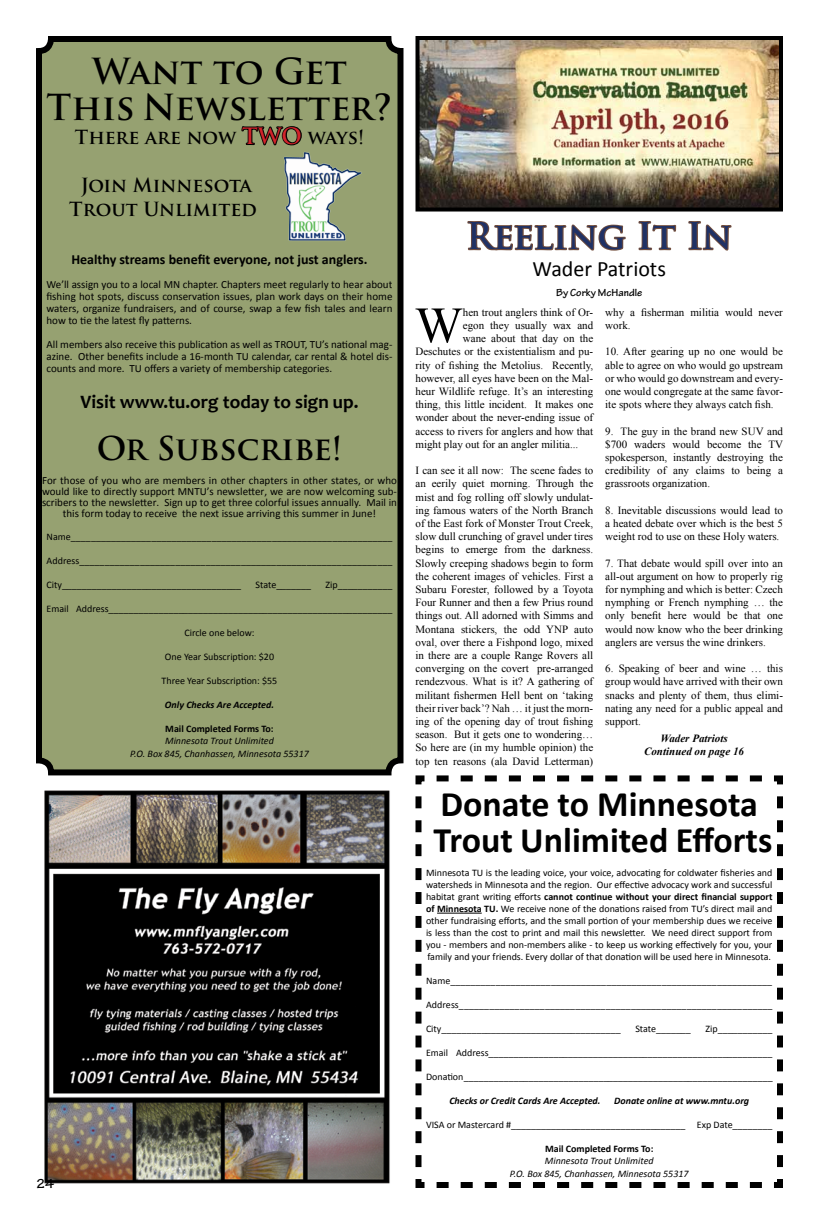
<style>
.page{position:relative;width:819px;height:1224px;background:#fff}
.page>*{position:absolute;margin:0;border:0;box-sizing:border-box;transform-origin:0 0}
.t1{font:50.9px "Times New Roman";color:#000}
.t2{font:700 36px/36px "Calibri";color:#000}
.t3{font:700 36px "Trajan Pro";letter-spacing:-.005em;color:#203164}
.t4{font:700 35px/36px "Trajan Pro";color:#000;text-align:center}
.t5{font:700 32px "Trajan Pro";color:#000}
.t6{font:22px "Calibri";color:#000}
.t7{font:700 19px/24px "Trajan Pro";color:#000;text-align:center}
.t8{font:700 19px "Candara";color:#000}
.t9{font:700 14px "Calibri";color:#000}
.t10{font:700 14px "Tekton Pro";color:#000}
.t11{font:11px/13.2px "Times New Roman";color:#000;text-align:justify}
.t12{font:11px/12px "Calibri";color:#000;text-align:justify}
.t13{font:italic 700 11px/13.2px "Times New Roman";color:#000;text-align:center}
.t14{font:700 11px "Tekton Pro";color:#000}
.t15{font:10px/12px "Calibri";color:#000;text-align:justify}
.t16{font:italic 10px/13.2px "Calibri";color:#000;text-align:center}
.t17{font:italic 700 10px "Calibri";color:#000}
.t18{font:700 10px "Calibri";color:#000}
.s1{font-size:22px;color:#d2232a}
.s2{font-weight:700}
</style>
<div class="page">
<svg style="left:415px;top:775px;width:368px;height:413px"></svg>
<svg style="left:467px;top:221px;width:159px;height:30px"></svg>
<svg style="left:638px;top:221px;width:39px;height:30px"></svg>
<svg style="left:688px;top:221px;width:44px;height:30px"></svg>
<div style="left:39px;top:39px;width:361px;height:733px;background:#96a171;border-radius:12px"></div>
<svg style="left:241px;top:126px;width:61px;height:20px"></svg>
<div style="left:36px;top:36px;width:368px;height:739px;border:6px solid #000;border-radius:12px"></div>
<img style="left:283px;top:152px;width:79px;height:89px">
<img style="left:44px;top:790px;width:346px;height:394px">
<img style="left:421px;top:41px;width:357px;height:166px">
<div style="left:416px;top:36px;width:367px;height:176px;border:4px solid #000"></div>
<h3 class="t4" style="left:46px;top:54px;width:348px">Want to Get<br>This Newsletter?</h3>
<h3 class="t7" style="left:75px;top:125px;width:291px">There are now <span class="s1">TWO</span> ways!</h3>
<h3 class="t7" style="left:69px;top:173px;width:189px">Join Minnesota<br>Trout Unlimited</h3>
<p class="t9" style="left:71px;top:250px;width:298px">Healthy streams benefit everyone, not just anglers.</p>
<p class="t12" style="left:46px;top:278px;width:348px">We’ll assign you to a local MN chapter. Chapters meet regularly to hear about fishing hot spots, discuss conservation issues, plan work days on their home waters, organize fundraisers, and of course, swap a few fish tales and learn how to tie the latest fly patterns.</p>
<p class="t12" style="left:46px;top:338px;width:347px">All members also receive this publication as well as TROUT, TU’s national mag&shy;azine. Other benefits include a 16-month TU calendar, car rental &amp; hotel dis&shy;counts and more. TU offers a variety of membership categories.</p>
<h3 class="t8" style="left:80px;top:390px;width:280px">Visit www.tu.org today to sign up.</h3>
<h3 class="t5" style="left:97px;top:428px;width:247px">Or Subscribe!</h3>
<p class="t12" style="left:42px;top:475px;width:357px;line-height:11px;text-align:center">For those of you who are members in other chapters in other states, or who would like to directly support MNTU’s newsletter, we are now welcoming sub&shy;scribers to the newsletter. Sign up to get three colorful issues annually. Mail in this form today to receive the next issue arriving this summer in June!</p>
<p class="t15" style="left:46px;top:531px;width:348px">Name________________________________________________________________</p>
<p class="t15" style="left:46px;top:555px;width:347px">Address______________________________________________________________</p>
<p class="t15" style="left:46px;top:579px;width:196px">City____________________________________</p>
<p class="t15" style="left:256px;top:579px;width:57px">State_______</p>
<p class="t15" style="left:325px;top:579px;width:69px">Zip___________</p>
<p class="t15" style="left:46px;top:603px;width:347px">Email Address_________________________________________________________</p>
<p class="t15" style="left:184px;top:627px;width:72px">Circle one below:</p>
<p class="t15" style="left:165px;top:651px;width:111px">One Year Subscription: $20</p>
<p class="t15" style="left:162px;top:675px;width:117px">Three Year Subscription: $55</p>
<p class="t17" style="left:165px;top:698px;width:111px">Only Checks Are Accepted.</p>
<p class="t18" style="left:165px;top:722px;width:110px">Mail Completed Forms To:</p>
<p class="t16" style="left:130px;top:734px;width:180px">Minnesota Trout Unlimited<br>P.O. Box 845, Chanhassen, Minnesota 55317</p>
<p class="t10" style="left:36px;top:1175px;width:20px">24</p>
<h2 class="t3" style="left:466px;top:214px;width:268px">Reeling It In</h2>
<h3 class="t6" style="left:533px;top:254px;width:135px">Wader Patriots</h3>
<p class="t14" style="left:556px;top:286px;width:88px">By Corky McHandle</p>
<h1 class="t1" style="left:415px;top:291px;width:50px">W</h1>
<p class="t11" style="left:463px;top:305px;width:132px">hen trout anglers think of Or-</p>
<p class="t11" style="left:463px;top:319px;width:132px">egon they usually wax and</p>
<p class="t11" style="left:463px;top:332px;width:132px">wane about that day on the</p>
<p class="t11" style="left:416px;top:345px;width:179px">Deschutes or the existentialism and pu-</p>
<p class="t11" style="left:416px;top:358px;width:179px">rity of fishing the Metolius. Recently,</p>
<p class="t11" style="left:416px;top:371px;width:179px">however, all eyes have been on the Mal-</p>
<p class="t11" style="left:416px;top:385px;width:179px">heur Wildlife refuge. It’s an interesting</p>
<p class="t11" style="left:416px;top:398px;width:179px">thing, this little incident. It makes one</p>
<p class="t11" style="left:416px;top:411px;width:179px">wonder about the never-ending issue of</p>
<p class="t11" style="left:416px;top:424px;width:179px">access to rivers for anglers and how that</p>
<p class="t11" style="left:416px;top:437px;width:164px">might play out for an angler militia...</p>
<p class="t11" style="left:416px;top:464px;width:179px">I can see it all now: The scene fades to an eerily quiet morning. Through the mist and fog rolling off slowly undulat&shy;ing famous waters of the North Branch of the East fork of Monster Trout Creek, slow dull crunching of gravel under tires begins to emerge from the darkness.<br>Slowly creeping shadows begin to form the coherent images of vehicles. First a Subaru Forester, followed by a Toyota Four Runner and then a few Prius round things out. All adorned with Simms and Montana stickers, the odd YNP auto oval, over there a Fishpond logo, mixed in there are a couple Range Rovers all converging on the covert pre-arranged rendezvous. What is it? A gathering of militant fishermen Hell bent on ‘taking their river back’? Nah … it just the morn&shy;ing of the opening day of trout fishing season. But it gets one to wondering… So here are (in my humble opinion) the top ten reasons (ala David Letterman)</p>
<p class="t11" style="left:605px;top:305px;width:179px">why a fisherman militia would never work.</p>
<p class="t11" style="left:605px;top:345px;width:179px">10. After gearing up no one would be able to agree on who would go upstream or who would go downstream and every&shy;one would congregate at the same favor&shy;ite spots where they always catch fish.</p>
<p class="t11" style="left:605px;top:424px;width:179px">9. The guy in the brand new SUV and $700 waders would become the TV spokesperson, instantly destroying the credibility of any claims to being a grassroots organization.</p>
<p class="t11" style="left:605px;top:503px;width:179px">8. Inevitable discussions would lead to a heated debate over which is the best 5 weight rod to use on these Holy waters.</p>
<p class="t11" style="left:605px;top:556px;width:179px">7. That debate would spill over into an all-out argument on how to properly rig for nymphing and which is better: Czech nymphing or French nymphing … the only benefit here would be that one would now know who the beer drinking anglers are versus the wine drinkers.</p>
<p class="t11" style="left:605px;top:662px;width:179px">6. Speaking of beer and wine … this group would have arrived with their own snacks and plenty of them, thus elimi&shy;nating any need for a public appeal and support.</p>
<p class="t13" style="left:644px;top:731px;width:101px">Wader Patriots<br>Continued on page 16</p>
<h2 class="t2" style="left:433px;top:786px;width:341px">Donate to Minnesota<br>Trout Unlimited Efforts</h2>
<p class="t15" style="left:426px;top:867px;width:348px">Minnesota TU is the leading voice, your voice, advocating for coldwater fisheries and watersheds in Minnesota and the region. Our effective advocacy work and successful habitat grant writing efforts <span class="s2">cannot continue without your direct financial support of Minnesota TU.</span> We receive none of the donations raised from TU’s direct mail and other fundraising efforts, and the small portion of your membership dues we receive is less than the cost to print and mail this newsletter. We need direct support from you - members and non-members alike - to keep us working effectively for you, your family and your friends. Every dollar of that donation will be used here in Minnesota.</p>
<p class="t15" style="left:426px;top:975px;width:348px">Name________________________________________________________________</p>
<p class="t15" style="left:426px;top:999px;width:348px">Address______________________________________________________________</p>
<p class="t15" style="left:426px;top:1023px;width:196px">City____________________________________</p>
<p class="t15" style="left:635px;top:1023px;width:57px">State_______</p>
<p class="t15" style="left:705px;top:1023px;width:69px">Zip___________</p>
<p class="t15" style="left:426px;top:1047px;width:348px">Email Address_________________________________________________________</p>
<p class="t15" style="left:426px;top:1071px;width:348px">Donation ______________________________________________________________</p>
<p class="t17" style="left:449px;top:1094px;width:153px">Checks or Credit Cards Are Accepted.</p>
<p class="t17" style="left:614px;top:1094px;width:136px">Donate online at www.mntu.org</p>
<p class="t15" style="left:426px;top:1119px;width:348px">VISA or Mastercard #___________________________________ Exp Date________</p>
<p class="t18" style="left:545px;top:1142px;width:110px">Mail Completed Forms To:</p>
<p class="t16" style="left:510px;top:1154px;width:180px">Minnesota Trout Unlimited<br>P.O. Box 845, Chanhassen, Minnesota 55317</p>
</div>
